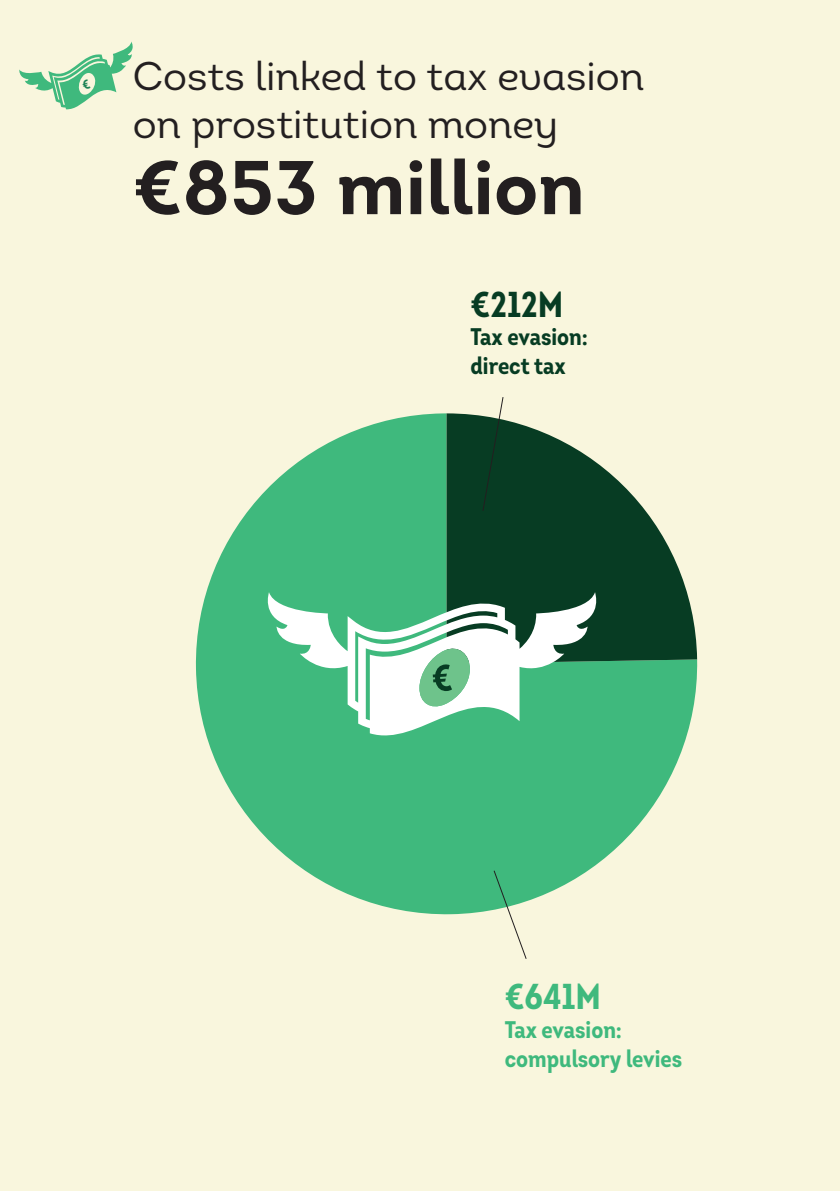
<style>
.page{position:relative;width:840px;height:1191px;background:#fff}
.page>*{position:absolute;margin:0;border:0;box-sizing:border-box;transform-origin:0 0}
.t1{font:700 76px "Intro";color:#231f20}
.t2{font:40px/48px "Intro Regular Alt";color:#231f20}
.t3{font:700 36px "Intro Cond";color:#3fb97d}
.t4{font:700 36px "Intro Cond";color:#073c23}
.t5{font:700 24px/28.8px "Intro Cond";color:#3fb97d}
.t6{font:700 24px/28.8px "Intro Cond";color:#073c23}
</style>
<div class="page">
<div style="left:0;top:0;width:839px;height:1191px;background:#f9f6dd"></div>
<svg style="left:195px;top:413px;width:503px;height:502px;fill:#3fb97d"></svg>
<svg style="left:446px;top:413px;width:250px;height:251px;fill:#073c23"></svg>
<svg style="left:492px;top:869px;width:35px;height:90px"></svg>
<svg style="left:481px;top:397px;width:23px;height:115px"></svg>
<svg style="left:261px;top:592px;width:342px;height:156px;background:#7cc4a1"></svg>
<svg style="left:419px;top:644px;width:50px;height:66px;background:#96cdaa"></svg>
<svg style="left:19px;top:42px;width:114px;height:68px"></svg>
<p class="t2" style="left:133px;top:52px;width:512px">Costs linked to tax evasion on prostitution money</p>
<h1 class="t1" style="left:133px;top:139px;width:453px">€853 million</h1>
<p class="t4" style="left:470px;top:281px;width:94px">€212M</p>
<p class="t6" style="left:470px;top:322px;width:119px">Tax evasion: direct tax</p>
<p class="t3" style="left:504px;top:973px;width:98px">€641M</p>
<p class="t5" style="left:504px;top:1015px;width:179px">Tax evasion: compulsory levies</p>
</div>
